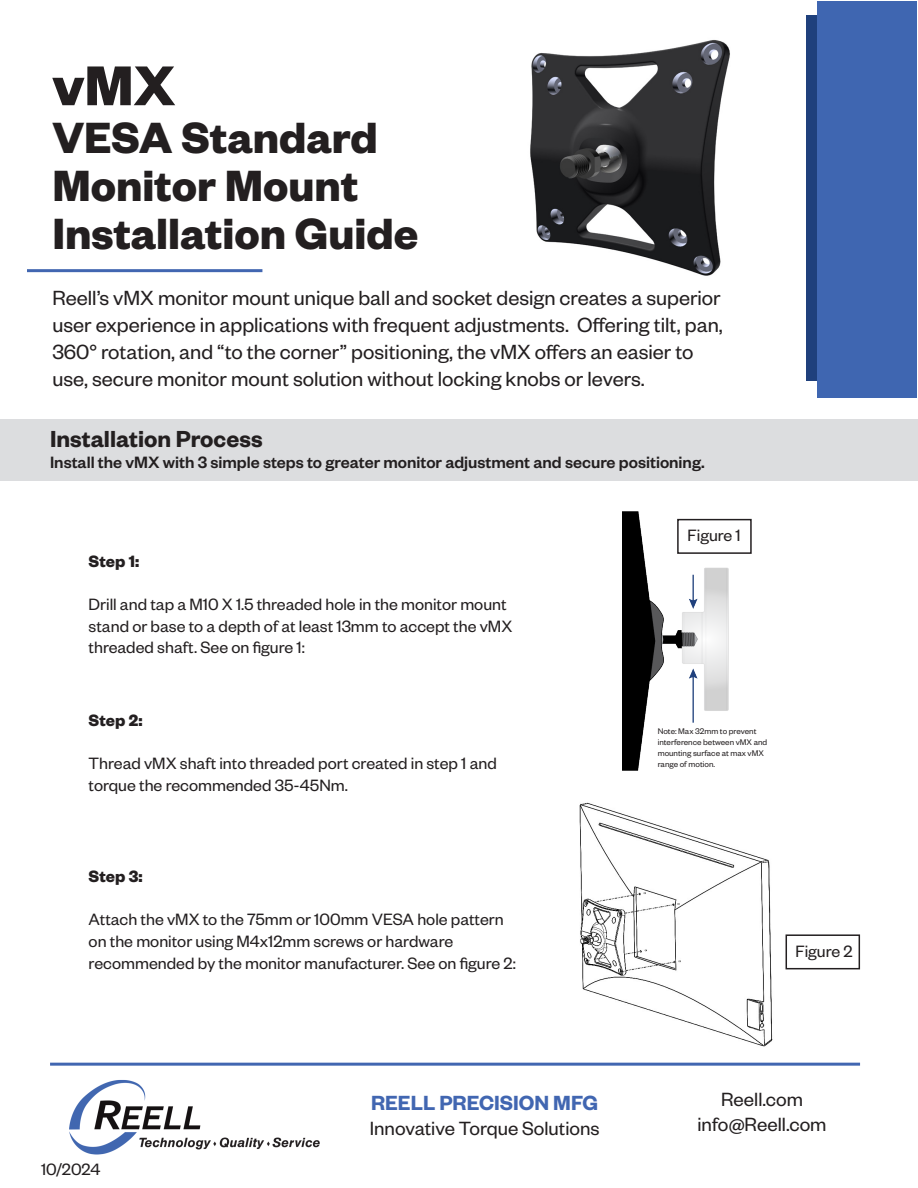
<style>
.page{position:relative;width:918px;height:1188px;background:#fff}
.page>*{position:absolute;margin:0;border:0;box-sizing:border-box;transform-origin:0 0}
.t1{font:700 61.5px "Founders Grotesk";color:#231f20}
.t2{font:700 48px/48px "Founders Grotesk";color:#231f20}
.t3{font:25.5px "Founders Grotesk Sm Bd";color:#231f20}
.t4{font:22.5px/27px "Founders Grotesk";color:#231f20}
.t5{font:22.5px "Founders Grotesk Sm Bd";color:#4166b1}
.t6{font:21px "Founders Grotesk";color:#231f20}
.t7{font:18px/21.6px "Founders Grotesk";color:#231f20}
.t8{font:18px "Founders Grotesk Med";color:#231f20}
.t9{font:700 18px "Founders Grotesk";color:#231f20}
.t10{font:9px "Founders Grotesk";color:#231f20}
</style>
<div class="page">
<div style="left:806px;top:15px;width:111px;height:365px;background:#1f407c"></div>
<div style="left:817px;top:1px;width:100px;height:396px;background:#3f66b1"></div>
<hr style="left:27px;top:269px;width:235px;height:3px;background:#4166b1">
<div style="left:0;top:419px;width:918px;height:61px;background:#dcdddf"></div>
<hr style="left:50px;top:1063px;width:810px;height:3px;background:#4166b1">
<img style="left:69px;top:1080px;width:251px;height:75px">
<div style="left:677px;top:519px;width:75px;height:35px;border:2px solid #231f20"></div>
<img style="left:530px;top:40px;width:200px;height:236px">
<img style="left:579px;top:802px;width:209px;height:245px">
<div style="left:786px;top:934px;width:74px;height:35px;border:2px solid #231f20"></div>
<img style="left:623px;top:512px;width:106px;height:258px">
<p class="t1" style="left:52px;top:46px;width:124px">vMX</p>
<p class="t2" style="left:52px;top:111px;width:327px">VESA Standard<br>Monitor Mount</p>
<p class="t2" style="left:52px;top:207px;width:368px">Installation Guide</p>
<p class="t4" style="left:52px;top:284px;width:672px">Reell’s vMX monitor mount unique ball and socket design creates a superior user experience in applications with frequent adjustments. Offering tilt, pan, 360° rotation, and “to the corner” positioning, the vMX offers an easier to use, secure monitor mount solution without locking knobs or levers.</p>
<p class="t3" style="left:50px;top:423px;width:214px">Installation Process</p>
<p class="t8" style="left:50px;top:451px;width:656px">Install the vMX with 3 simple steps to greater monitor adjustment and secure positioning.</p>
<p class="t9" style="left:89px;top:549px;width:52px">Step 1:</p>
<p class="t7" style="left:89px;top:592px;width:425px">Drill and tap a M10 X 1.5 threaded hole in the monitor mount stand or base to a depth of at least 13mm to accept the vMX threaded shaft. See on figure 1:</p>
<p class="t9" style="left:89px;top:709px;width:56px">Step 2:</p>
<p class="t7" style="left:89px;top:752px;width:410px">Thread vMX shaft into threaded port created in step 1 and torque the recommended 35-45Nm.</p>
<p class="t9" style="left:89px;top:865px;width:56px">Step 3:</p>
<p class="t7" style="left:89px;top:908px;width:417px">Attach the vMX to the 75mm or 100mm VESA hole pattern on the monitor using M4x12mm screws or hardware</p>
<p class="t7" style="left:89px;top:951px;width:429px">recommended by the monitor manufacturer. See on figure 2:</p>
<p class="t7" style="left:41px;top:1157px;width:61px">10/2024</p>
<p class="t5" style="left:371px;top:1089px;width:229px">REELL PRECISION MFG</p>
<p class="t6" style="left:370px;top:1116px;width:231px">Innovative Torque Solutions</p>
<p class="t7" style="left:688px;top:524px;width:55px">Figure 1</p>
<p class="t10" style="left:658px;top:726px;width:100px">Note: Max 32mm to prevent</p>
<p class="t10" style="left:658px;top:737px;width:111px">interference between vMX and</p>
<p class="t10" style="left:658px;top:748px;width:108px">mounting surface at max vMX</p>
<p class="t10" style="left:658px;top:758px;width:59px">range of motion.</p>
<p class="t7" style="left:795px;top:939px;width:59px">Figure 2</p>
<p class="t6" style="left:721px;top:1086px;width:83px">Reell.com</p>
<p class="t6" style="left:698px;top:1112px;width:131px">info@Reell.com</p>
</div>
